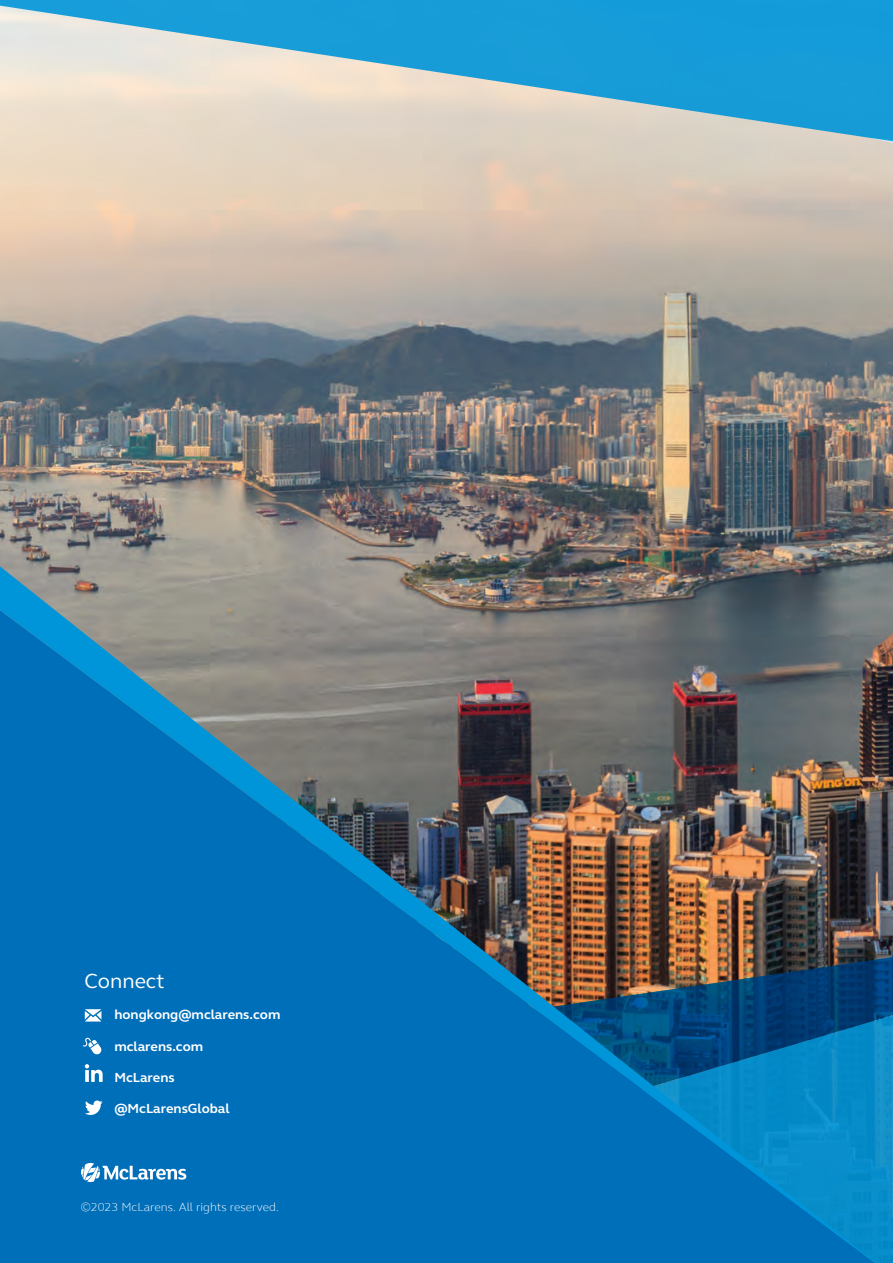
<style>
.page{position:relative;width:893px;height:1263px;background:#fff}
.page>*{position:absolute;margin:0;border:0;box-sizing:border-box;transform-origin:0 0}
.t1{font:21px "FS Elliot";color:#fff}
.t2{font:700 13.5px "FS Elliot";color:#fff}
.t3{font:300 12px "FS Elliot Pro";color:#fff}
</style>
<div class="page">
<img style="left:0;top:279px;width:893px;height:622px">
<svg style="left:0;top:0;width:893px;height:279px;background:#a8c0c4"></svg>
<svg style="left:868px;top:138px;width:25px;height:207px;background:#bbb4a9"></svg>
<img style="left:0;top:566px;width:876px;height:697px">
<svg style="left:81px;top:1163px;width:105px;height:19px"></svg>
<svg style="left:85px;top:1064px;width:18px;height:18px"></svg>
<svg style="left:85px;top:1100px;width:18px;height:15px"></svg>
<svg style="left:85px;top:1009px;width:16px;height:12px"></svg>
<svg style="left:83px;top:1038px;width:18px;height:16px"></svg>
<h1 class="t1" style="left:84px;top:967px;width:82px">Connect</h1>
<p class="t2" style="left:114px;top:1005px;width:167px">hongkong@mclarens.com</p>
<p class="t2" style="left:114px;top:1037px;width:90px">mclarens.com</p>
<p class="t2" style="left:114px;top:1068px;width:62px">McLarens</p>
<p class="t2" style="left:114px;top:1099px;width:117px">@McLarensGlobal</p>
<p class="t3" style="left:81px;top:1198px;width:200px">©2023 McLarens. All rights reserved.</p>
</div>
